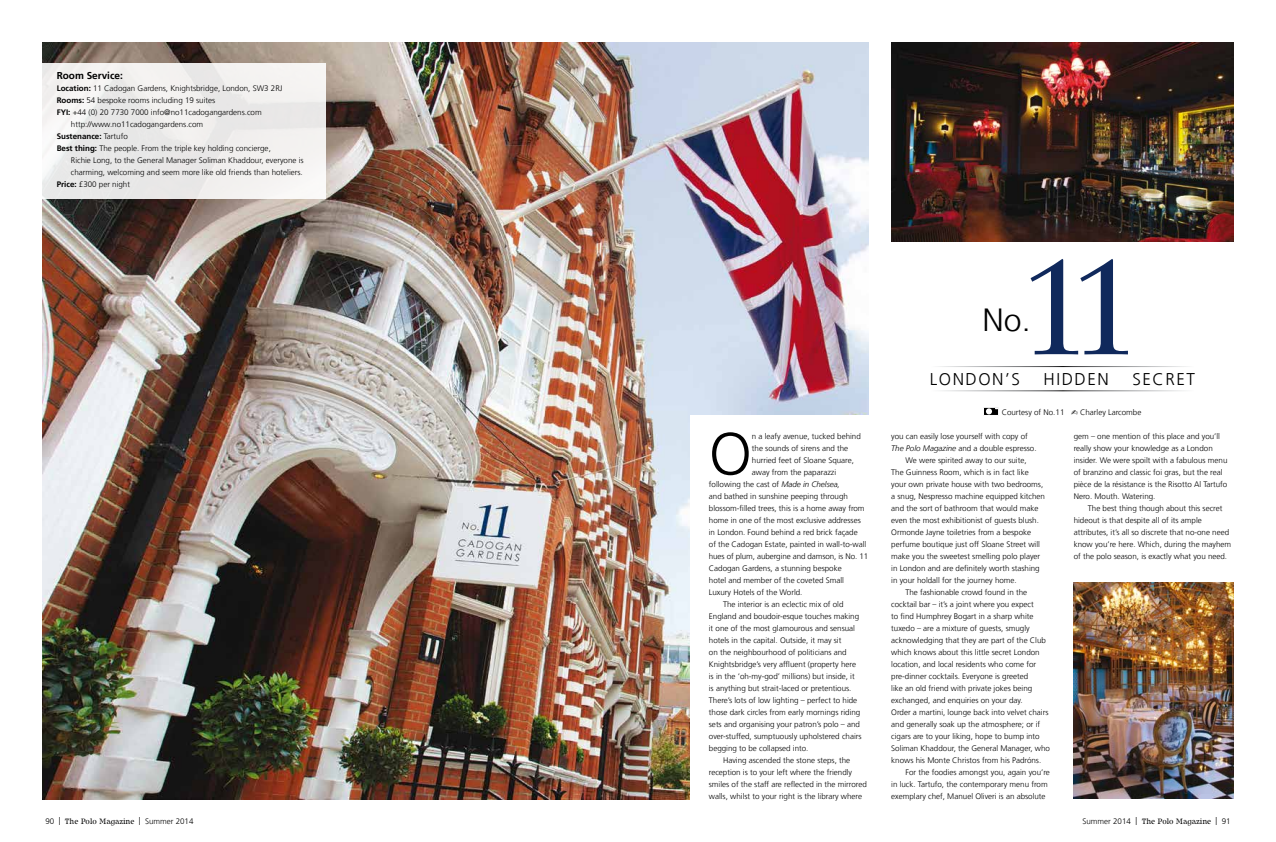
<style>
.page{position:relative;width:1276px;height:842px;background:#fff}
.page>*{position:absolute;margin:0;border:0;box-sizing:border-box;transform-origin:0 0}
.t1{font:136px "Classical Garamond BT";color:#10295c}
.t2{font:300 59.6px "Frutiger LT Com";color:#000}
.t3{font:300 32px "Frutiger LT Com";color:#000}
.t4{font:300 17px "Frutiger LT Com";letter-spacing:.09em;color:#000}
.t5{font:700 10px "Frutiger LT Com";color:#000}
.t6{font:300 8px/12px "Frutiger LT Com";color:#000}
.t7{font:8px "Isbell IT Cby BT";color:#000}
.t8{font:700 8px "Frutiger LT Com";color:#000}
.s1{font-weight:700}
.s2{font-weight:300}
.s3{font-style:italic}
.s4{font-family:"Frutiger LT Com";font-weight:300}
</style>
<div class="page">
<img style="left:891px;top:43px;width:342px;height:198px">
<img style="left:43px;top:43px;width:825px;height:756px">
<div style="left:39px;top:63px;width:287px;height:136px;background:#f1efee"></div>
<div style="left:983px;top:407px;width:15px;height:9px;border:1px solid #fff"></div>
<svg style="left:986px;top:408px;width:12px;height:6px"></svg>
<div style="left:690px;top:415px;width:190px;height:393px;background:#fff"></div>
<img style="left:1073px;top:582px;width:160px;height:217px">
<p class="t5" style="left:57px;top:69px;width:68px">Room Service:</p>
<p class="t6" style="left:57px;top:82px;width:227px"><span class="s1">Location:</span> 11 Cadogan Gardens, Knightsbridge, London, SW3 2RJ</p>
<p class="t6" style="left:57px;top:94px;width:160px"><span class="s1">Rooms:</span> 54 bespoke rooms including 19 suites</p>
<p class="t6" style="left:57px;top:106px;width:206px"><span class="s1">FYI:</span> +44 (0) 20 7730 7000 info@no11cadogangardens.com</p>
<p class="t6" style="left:71px;top:118px;width:134px">http://www.no11cadogangardens.com</p>
<p class="t8" style="left:57px;top:131px;width:73px">Sustenance: <span class="s2">Tartufo</span></p>
<p class="t6" style="left:57px;top:142px;width:216px"><span class="s1">Best thing:</span> The people. From the triple key holding concierge,</p>
<p class="t6" style="left:71px;top:154px;width:234px">Richie Long, to the General Manager Soliman Khaddour, everyone is</p>
<p class="t6" style="left:71px;top:166px;width:233px">charming, welcoming and seem more like old friends than hoteliers.</p>
<p class="t6" style="left:57px;top:178px;width:75px"><span class="s1">Price:</span> £300 per night</p>
<h2 class="t2" style="left:709px;top:419px;width:45px">O</h2>
<p class="t6" style="left:752px;top:430px;width:110px">n a leafy avenue, tucked behind</p>
<p class="t6" style="left:752px;top:442px;width:98px">the sounds of sirens and the</p>
<p class="t6" style="left:752px;top:454px;width:104px">hurried feet of Sloane Square,</p>
<p class="t6" style="left:752px;top:466px;width:86px">away from the paparazzi</p>
<p class="t6" style="left:709px;top:478px;width:133px">following the cast of <span class="s3">Made in Chelsea,</span></p>
<p class="t6" style="left:709px;top:490px;width:141px">and bathed in sunshine peeping through</p>
<p class="t6" style="left:709px;top:502px;width:157px">blossom-filled trees, this is a home away from</p>
<p class="t6" style="left:709px;top:514px;width:153px">home in one of the most exclusive addresses</p>
<p class="t6" style="left:709px;top:526px;width:150px">in London. Found behind a red brick façade</p>
<p class="t6" style="left:709px;top:538px;width:159px">of the Cadogan Estate, painted in wall-to-wall</p>
<p class="t6" style="left:709px;top:550px;width:161px">hues of plum, aubergine and damson, is No. 11</p>
<p class="t6" style="left:709px;top:562px;width:134px">Cadogan Gardens, a stunning bespoke</p>
<p class="t6" style="left:709px;top:574px;width:137px">hotel and member of the coveted Small</p>
<p class="t6" style="left:709px;top:586px;width:95px">Luxury Hotels of the World.</p>
<p class="t6" style="left:723px;top:598px;width:122px">The interior is an eclectic mix of old</p>
<p class="t6" style="left:709px;top:610px;width:152px">England and boudoir-esque touches making</p>
<p class="t6" style="left:709px;top:622px;width:148px">it one of the most glamourous and sensual</p>
<p class="t6" style="left:709px;top:634px;width:134px">hotels in the capital. Outside, it may sit</p>
<p class="t6" style="left:709px;top:646px;width:139px">on the neighbourhood of politicians and</p>
<p class="t6" style="left:709px;top:658px;width:149px">Knightsbridge’s very affluent (property here</p>
<p class="t6" style="left:709px;top:670px;width:147px">is in the ‘oh-my-god’ millions) but inside, it</p>
<p class="t6" style="left:709px;top:682px;width:144px">is anything but strait-laced or pretentious.</p>
<p class="t6" style="left:709px;top:694px;width:150px">There’s lots of low lighting – perfect to hide</p>
<p class="t6" style="left:709px;top:706px;width:153px">those dark circles from early mornings riding</p>
<p class="t6" style="left:709px;top:718px;width:153px">sets and organising your patron’s polo – and</p>
<p class="t6" style="left:709px;top:730px;width:154px">over-stuffed, sumptuously upholstered chairs</p>
<p class="t6" style="left:709px;top:742px;width:101px">begging to be collapsed into.</p>
<p class="t6" style="left:723px;top:754px;width:129px">Having ascended the stone steps, the</p>
<p class="t6" style="left:709px;top:766px;width:145px">reception is to your left where the friendly</p>
<p class="t6" style="left:709px;top:778px;width:159px">smiles of the staff are reflected in the mirrored</p>
<p class="t6" style="left:709px;top:790px;width:155px">walls, whilst to your right is the library where</p>
<h1 class="t1" style="left:1017px;top:224px;width:127px">11</h1>
<h3 class="t3" style="left:982px;top:301px;width:50px">No.</h3>
<h3 class="t4" style="left:929px;top:369px;width:92px">LONDON’S</h3>
<h3 class="t4" style="left:1043px;top:369px;width:67px">HIDDEN</h3>
<h3 class="t4" style="left:1132px;top:369px;width:64px">SECRET</h3>
<p class="t6" style="left:1001px;top:406px;width:141px">Courtesy of No.11 ✍ Charley Larcombe</p>
<p class="t6" style="left:891px;top:430px;width:138px">you can easily lose yourself with copy of</p>
<p class="t6" style="left:891px;top:442px;width:147px"><span class="s3">The Polo Magazine</span> and a double espresso.</p>
<p class="t6" style="left:905px;top:454px;width:123px">We were spirited away to our suite,</p>
<p class="t6" style="left:891px;top:466px;width:139px">The Guinness Room, which is in fact like</p>
<p class="t6" style="left:891px;top:478px;width:153px">your own private house with two bedrooms,</p>
<p class="t6" style="left:891px;top:490px;width:155px">a snug, Nespresso machine equipped kitchen</p>
<p class="t6" style="left:891px;top:502px;width:149px">and the sort of bathroom that would make</p>
<p class="t6" style="left:891px;top:514px;width:149px">even the most exhibitionist of guests blush.</p>
<p class="t6" style="left:891px;top:526px;width:141px">Ormonde Jayne toiletries from a bespoke</p>
<p class="t6" style="left:891px;top:538px;width:150px">perfume boutique just off Sloane Street will</p>
<p class="t6" style="left:891px;top:550px;width:150px">make you the sweetest smelling polo player</p>
<p class="t6" style="left:891px;top:562px;width:150px">in London and are definitely worth stashing</p>
<p class="t6" style="left:891px;top:574px;width:127px">in your holdall for the journey home.</p>
<p class="t6" style="left:905px;top:586px;width:123px">The fashionable crowd found in the</p>
<p class="t6" style="left:891px;top:598px;width:144px">cocktail bar – it’s a joint where you expect</p>
<p class="t6" style="left:891px;top:610px;width:144px">to find Humphrey Bogart in a sharp white</p>
<p class="t6" style="left:891px;top:622px;width:140px">tuxedo – are a mixture of guests, smugly</p>
<p class="t6" style="left:891px;top:634px;width:156px">acknowledging that they are part of the Club</p>
<p class="t6" style="left:891px;top:646px;width:150px">which knows about this little secret London</p>
<p class="t6" style="left:891px;top:658px;width:146px">location, and local residents who come for</p>
<p class="t6" style="left:891px;top:670px;width:139px">pre-dinner cocktails. Everyone is greeted</p>
<p class="t6" style="left:891px;top:682px;width:142px">like an old friend with private jokes being</p>
<p class="t6" style="left:891px;top:694px;width:133px">exchanged, and enquiries on your day.</p>
<p class="t6" style="left:891px;top:706px;width:159px">Order a martini, lounge back into velvet chairs</p>
<p class="t6" style="left:891px;top:718px;width:150px">and generally soak up the atmosphere; or if</p>
<p class="t6" style="left:891px;top:730px;width:150px">cigars are to your liking, hope to bump into</p>
<p class="t6" style="left:891px;top:742px;width:160px">Soliman Khaddour, the General Manager, who</p>
<p class="t6" style="left:891px;top:754px;width:151px">knows his Monte Christos from his Padróns.</p>
<p class="t6" style="left:905px;top:766px;width:146px">For the foodies amongst you, again you’re</p>
<p class="t6" style="left:891px;top:778px;width:158px">in luck. Tartufo, the contemporary menu from</p>
<p class="t6" style="left:891px;top:790px;width:156px">exemplary chef, Manuel Oliveri is an absolute</p>
<p class="t6" style="left:1073px;top:430px;width:155px">gem – one mention of this place and you’ll really show your knowledge as a London insider. We were spoilt with a fabulous menu of branzino and classic foi gras, but the real pièce de la résistance is the Risotto Al Tartufo Nero. Mouth. Watering.</p>
<p class="t6" style="left:1073px;top:502px;width:159px;text-indent:14px">The best thing though about this secret hideout is that despite all of its ample attributes, it’s all so discrete that no-one need know you’re here. Which, during the mayhem of the polo season, is exactly what you need.</p>
<p class="t7" style="left:45px;top:816px;width:150px"><span class="s4">90 |</span> The Polo Magazine <span class="s4">| Summer 2014</span></p>
<p class="t7" style="left:1082px;top:816px;width:150px"><span class="s4">Summer 2014 |</span> The Polo Magazine <span class="s4">| 91</span></p>
</div>
